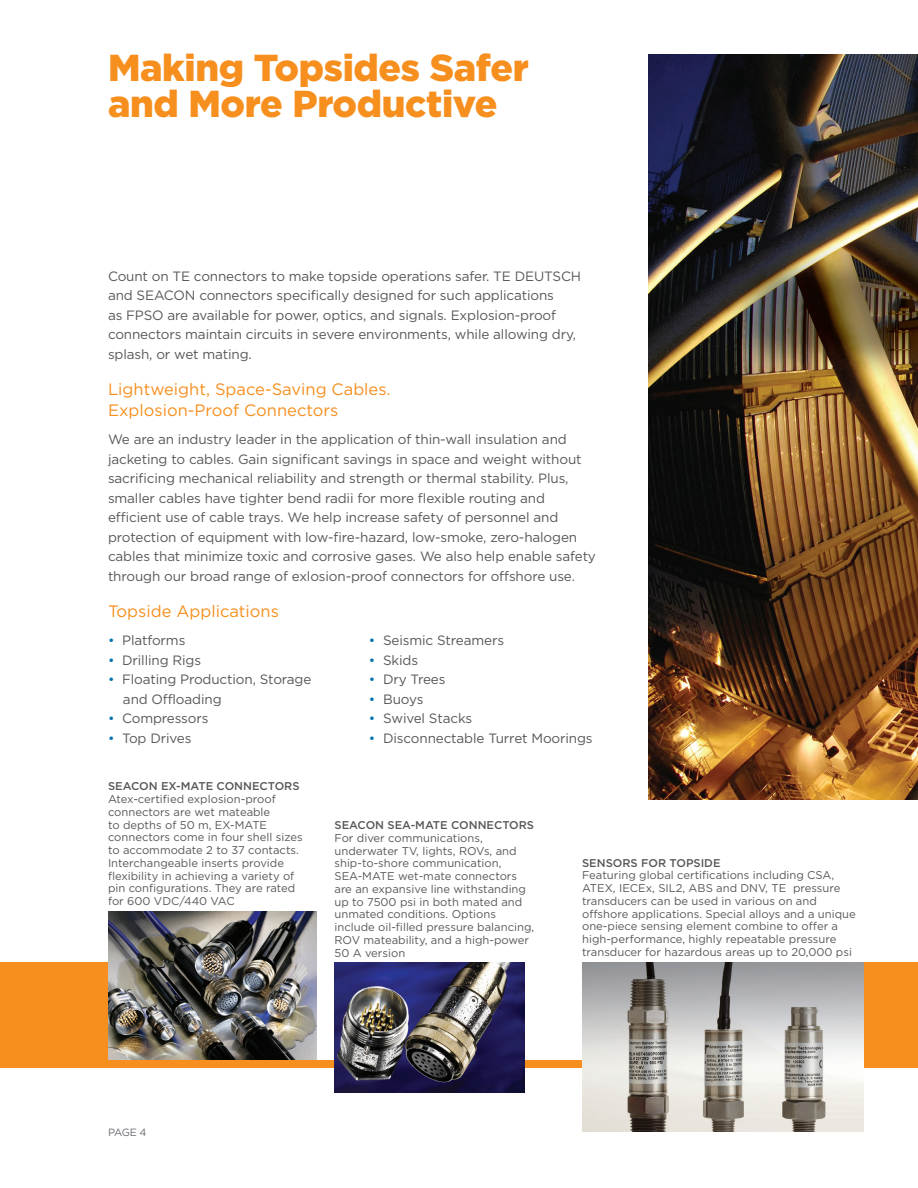
<style>
.page{position:relative;width:918px;height:1188px;background:#fff}
.page>*{position:absolute;margin:0;border:0;box-sizing:border-box;transform-origin:0 0}
.t1{font:900 37.5px/36px "Gotham";letter-spacing:-.01em;color:#f68f1e}
.t2{font:16.5px/21px "Gotham";color:#f68f1e}
.t3{font:13.5px/19.5px "Gotham";letter-spacing:-.01em;color:#57585a}
.t4{font:11.25px/12.8px "Gotham";color:#57585a}
.t5{font:500 11.25px "Gotham";color:#57585a}
.t6{font:10.5px "Gotham";color:#696b73}
.s1{color:#0073ae}
</style>
<div class="page">
<div style="left:0;top:962px;width:118px;height:100px;background:#f68f1e"></div>
<img style="left:108px;top:912px;width:208px;height:148px">
<div style="left:864px;top:962px;width:54px;height:102px;background:#f68f1e"></div>
<div style="left:0;top:1060px;width:918px;height:8px;background:#f68f1e"></div>
<img style="left:648px;top:54px;width:270px;height:745px">
<img style="left:334px;top:962px;width:191px;height:131px">
<img style="left:582px;top:962px;width:282px;height:170px">
<h1 class="t1" style="left:108px;top:49px;width:422px">Making Topsides Safer and More Productive</h1>
<p class="t3" style="left:108px;top:266px;width:475px">Count on TE connectors to make topside operations safer. TE DEUTSCH and SEACON connectors specifically designed for such applications<br>as FPSO are available for power, optics, and signals. Explosion-proof connectors maintain circuits in severe environments, while allowing dry, splash, or wet mating.</p>
<p class="t2" style="left:108px;top:379px;width:284px">Lightweight, Space-Saving Cables.<br>Explosion-Proof Connectors</p>
<p class="t3" style="left:108px;top:430px;width:489px">We are an industry leader in the application of thin-wall insulation and jacketing to cables. Gain significant savings in space and weight without sacrificing mechanical reliability and strength or thermal stability. Plus, smaller cables have tighter bend radii for more flexible routing and efficient use of cable trays. We help increase safety of personnel and protection of equipment with low-fire-hazard, low-smoke, zero-halogen cables that minimize toxic and corrosive gases. We also help enable safety through our broad range of exlosion-proof connectors for offshore use.</p>
<p class="t2" style="left:108px;top:601px;width:173px">Topside Applications</p>
<p class="t3" style="left:108px;top:631px;width:79px"><span class="s1">•</span> Platforms</p>
<p class="t3" style="left:369px;top:631px;width:137px"><span class="s1">•</span> Seismic Streamers</p>
<p class="t3" style="left:108px;top:650px;width:95px"><span class="s1">•</span> Drilling Rigs</p>
<p class="t3" style="left:369px;top:650px;width:51px"><span class="s1">•</span> Skids</p>
<p class="t3" style="left:108px;top:670px;width:205px"><span class="s1">•</span> Floating Production, Storage</p>
<p class="t3" style="left:369px;top:670px;width:78px"><span class="s1">•</span> Dry Trees</p>
<p class="t3" style="left:123px;top:689px;width:100px">and Offloading</p>
<p class="t3" style="left:369px;top:689px;width:56px"><span class="s1">•</span> Buoys</p>
<p class="t3" style="left:108px;top:709px;width:102px"><span class="s1">•</span> Compressors</p>
<p class="t3" style="left:369px;top:709px;width:105px"><span class="s1">•</span> Swivel Stacks</p>
<p class="t3" style="left:108px;top:728px;width:85px"><span class="s1">•</span> Top Drives</p>
<p class="t3" style="left:369px;top:728px;width:225px"><span class="s1">•</span> Disconnectable Turret Moorings</p>
<p class="t5" style="left:108px;top:779px;width:193px">SEACON EX-MATE CONNECTORS</p>
<p class="t4" style="left:108px;top:793px;width:196px">Atex-certified explosion-proof connectors are wet mateable<br>to depths of 50 m, EX-MATE connectors come in four shell sizes to accommodate 2 to 37 contacts.<br>Interchangeable inserts provide flexibility in achieving a variety of pin configurations. They are rated for 600 VDC/440 VAC</p>
<p class="t5" style="left:334px;top:818px;width:201px">SEACON SEA-MATE CONNECTORS</p>
<p class="t4" style="left:334px;top:831px;width:201px">For diver communications, underwater TV, lights, ROVs, and ship-to-shore communication,<br>SEA-MATE wet-mate connectors are an expansive line withstanding up to 7500 psi in both mated and unmated conditions. Options include oil-filled pressure balancing,<br>ROV mateability, and a high-power<br>50 A version</p>
<p class="t5" style="left:582px;top:855px;width:140px">SENSORS FOR TOPSIDE</p>
<p class="t4" style="left:582px;top:869px;width:275px">Featuring global certifications including CSA, ATEX, IECEx, SIL2, ABS and DNV, TE pressure transducers can be used in various on and offshore applications. Special alloys and a unique one-piece sensing element combine to offer a high-performance, highly repeatable pressure transducer for hazardous areas up to 20,000 psi</p>
<p class="t6" style="left:108px;top:1125px;width:40px">PAGE 4</p>
</div>
